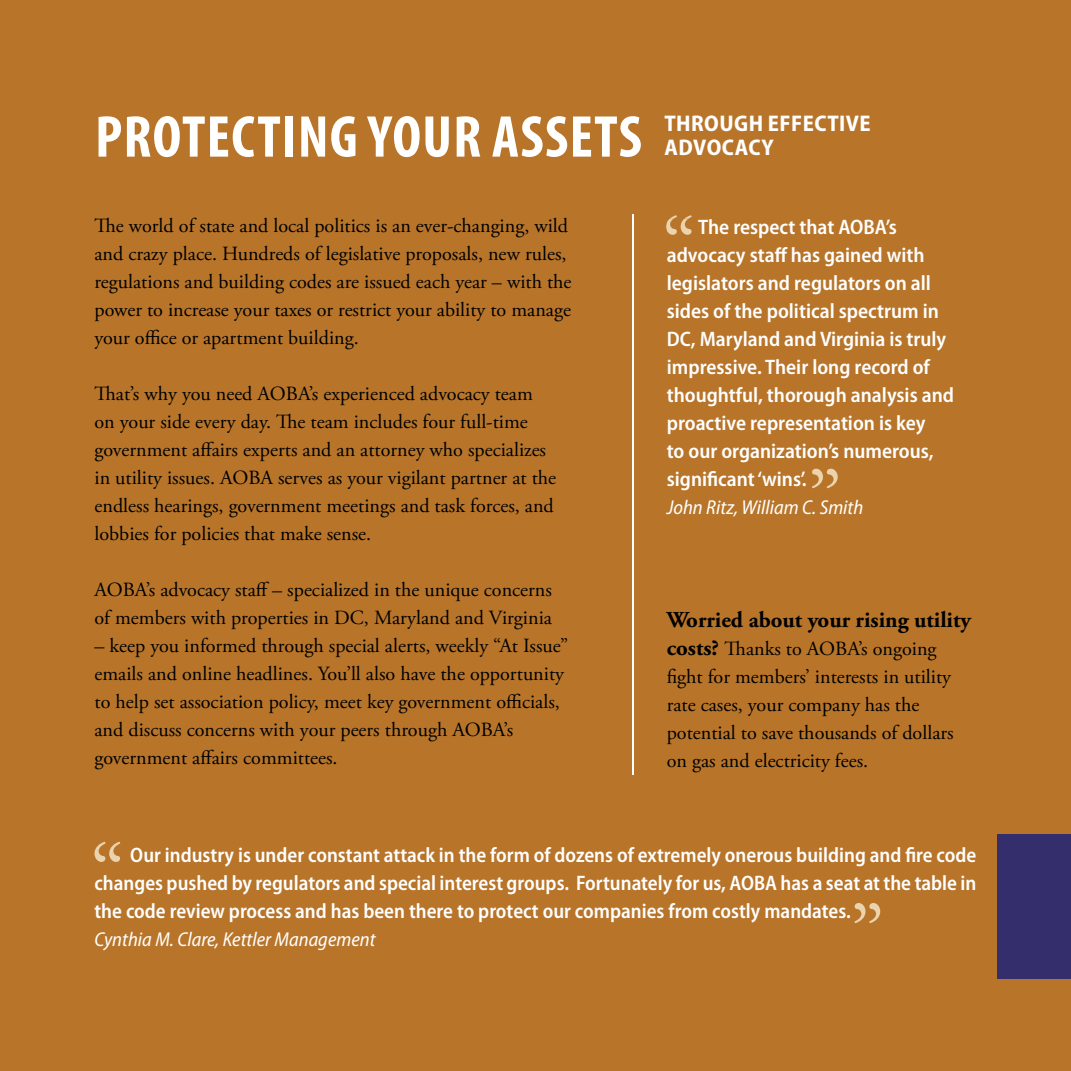
<style>
.page{position:relative;width:1071px;height:1071px;background:#b8752a}
.page>*{position:absolute;margin:0;border:0;box-sizing:border-box;transform-origin:0 0}
.t1{font:700 condensed 59.5px "Myriad Pro";letter-spacing:.02em;color:#fff}
.t2{font:700 22.75px "Adobe Garamond Pro";color:#000}
.t3{font:700 semi-condensed 22.75px/24.5px "Myriad Pro";letter-spacing:.02em;color:#fff}
.t4{font:600 semi-condensed 21px/28px "Myriad Pro";color:#fff;text-align:justify}
.t5{font:20.12px/28px "Adobe Garamond Pro";color:#000}
.t6{font:italic semi-condensed 20.12px "Myriad Pro";color:#fff}
.s1{font-weight:700;font-size:22.75px}
</style>
<div class="page">
<hr style="left:632px;top:214px;width:2px;height:561px;background:#fff">
<svg style="left:854px;top:903px;width:26px;height:20px"></svg>
<svg style="left:94px;top:842px;width:26px;height:20px"></svg>
<div style="left:998px;top:835px;width:73px;height:144px;background:#342e6d"></div>
<svg style="left:812px;top:469px;width:26px;height:19px"></svg>
<svg style="left:666px;top:215px;width:26px;height:20px"></svg>
<h1 class="t1" style="left:95px;top:104px;width:548px">PROTECTING YOUR ASSETS</h1>
<p class="t3" style="left:664px;top:111px;width:208px">THROUGH EFFECTIVE<br>ADVOCACY</p>
<p class="t5" style="left:95px;top:213px;width:479px">The world of state and local politics is an ever-changing, wild and crazy place. Hundreds of legislative proposals, new rules, regulations and building codes are issued each year – with the power to increase your taxes or restrict your ability to manage your office or apartment building.</p>
<p class="t5" style="left:95px;top:381px;width:463px">That’s why you need AOBA’s experienced advocacy team on your side every day. The team includes four full-time government affairs experts and an attorney who specializes in utility issues. AOBA serves as your vigilant partner at the endless hearings, government meetings and task forces, and lobbies for policies that make sense.</p>
<p class="t5" style="left:95px;top:577px;width:459px">AOBA’s advocacy staff – specialized in the unique concerns of members with properties in DC, Maryland and Virginia</p>
<p class="t5" style="left:95px;top:633px;width:475px">– keep you informed through special alerts, weekly “At Issue” emails and online headlines. You’ll also have the opportunity to help set association policy, meet key government officials, and discuss concerns with your peers through AOBA’s government affairs committees.</p>
<p class="t4" style="left:698px;top:213px;width:200px">The respect that AOBA’s</p>
<p class="t4" style="left:667px;top:241px;width:289px;text-align:left">advocacy staff has gained with legislators and regulators on all sides of the political spectrum in<br>DC, Maryland and Virginia is truly impressive. Their long record of thoughtful, thorough analysis and proactive representation is key<br>to our organization’s numerous, significant ‘wins’.</p>
<p class="t6" style="left:667px;top:496px;width:198px">John Ritz, William C. Smith</p>
<p class="t2" style="left:667px;top:607px;width:306px">Worried about your rising utility</p>
<p class="t5" style="left:667px;top:636px;width:288px"><span class="s1">costs?</span> Thanks to AOBA’s ongoing fight for members’ interests in utility rate cases, your company has the potential to save thousands of dollars on gas and electricity fees.</p>
<p class="t4" style="left:95px;top:841px;width:884px;text-indent:36px">Our industry is under constant attack in the form of dozens of extremely onerous building and fire code changes pushed by regulators and special interest groups. Fortunately for us, AOBA has a seat at the table in the code review process and has been there to protect our companies from costly mandates.</p>
<p class="t6" style="left:95px;top:928px;width:283px">Cynthia M. Clare, Kettler Management</p>
</div>
